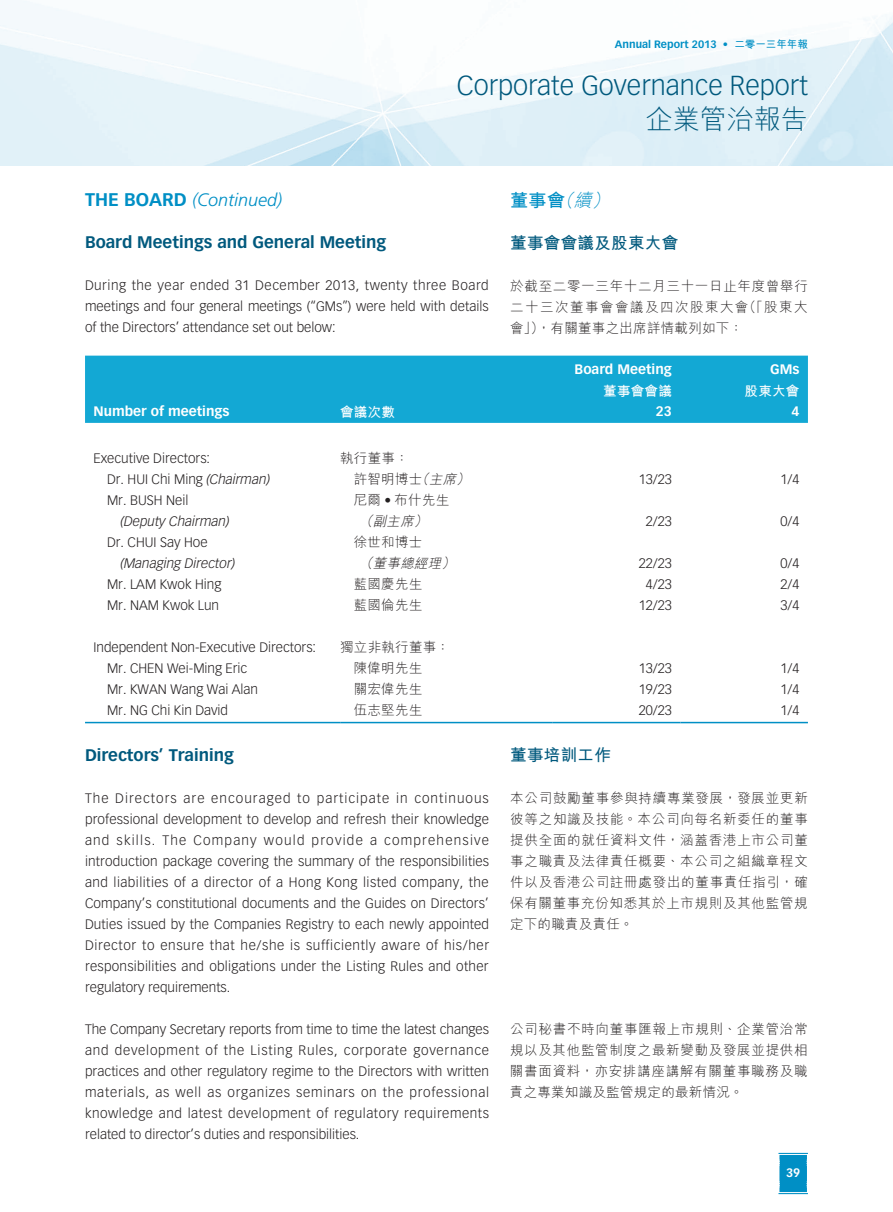
<style>
.page{position:relative;width:893px;height:1212px;background:#fff}
.page>*{position:absolute;margin:0;border:0;box-sizing:border-box;transform-origin:0 0}
.t1{font:300 27px "Vectora LT Std";color:#00597d}
.t2{font:300 27px "M Hei HK";color:#00597d}
.t3{font:italic 300 18px "Frutiger LT Std";color:#008fc5}
.t4{font:700 18px "M Hei HK";color:#008fc5}
.t5{font:700 16.5px "Vectora LT Std";color:#00597d}
.t6{font:700 16.5px "M Hei HK";letter-spacing:.02em;color:#00597d}
.t7{font:300 13.5px/21px "Vectora LT Std";color:#231f20;text-align:justify}
.t8{font:300 13.5px/21px "M Hei HK";letter-spacing:.05em;color:#231f20;text-align:justify}
.t9{font:700 13.5px "Vectora LT Std";color:#fff}
.t10{font:italic 300 13.5px "Vectora LT Std";color:#231f20}
.t11{font:700 13.5px "M Hei HK";letter-spacing:.02em;color:#fff}
.t12{font:italic 300 13.5px "M Hei HK";color:#231f20}
.t13{font:300 13.5px "M Hei HK";letter-spacing:.02em;color:#231f20}
.t14{font:700 12px "Vectora LT Std";color:#fff}
.t15{font:700 10.5px "Vectora LT Std";color:#008fc5}
.s1{font-family:"M Hei HK"}
.s2{font-family:"Vectora LT Std";font-weight:700;font-style:normal}
.s3{font-weight:300;font-style:italic}
.s4{font-style:italic}
.s5{font-family:"Vectora LT Std"}
</style>
<div class="page">
<img style="left:0;top:0;width:893px;height:166px">
<svg style="left:779px;top:1155px;width:28px;height:37px"></svg>
<hr style="left:778px;top:1193px;width:30px;height:1px;background:#008fc5">
<hr style="left:778px;top:1153px;width:30px;height:1px;background:#008fc5">
<div style="left:85px;top:356px;width:723px;height:67px;background:#13a8d4"></div>
<hr style="left:85px;top:722px;width:255px;height:1px;background:#008fc5">
<hr style="left:340px;top:722px;width:213px;height:1px;background:#008fc5">
<hr style="left:553px;top:722px;width:127px;height:1px;background:#008fc5">
<hr style="left:680px;top:722px;width:128px;height:1px;background:#008fc5">
<p class="t15" style="left:615px;top:38px;width:195px">Annual Report 2013 • <span class="s1">二零一三年年報</span></p>
<h1 class="t1" style="left:457px;top:70px;width:353px">Corporate Governance Report</h1>
<h1 class="t2" style="left:646px;top:106px;width:163px">企業管治報告</h1>
<h2 class="t3" style="left:85px;top:190px;width:199px"><span class="s2">THE BOARD</span> (Continued)</h2>
<p class="t5" style="left:85px;top:232px;width:303px">Board Meetings and General Meeting</p>
<p class="t7" style="left:85px;top:275px;width:405px">During the year ended 31 December 2013, twenty three Board meetings and four general meetings (“GMs”) were held with details of the Directors’ attendance set out below:</p>
<h2 class="t4" style="left:510px;top:188px;width:105px">董事會<span class="s3">（續）</span></h2>
<p class="t6" style="left:510px;top:231px;width:169px">董事會會議及股東大會</p>
<p class="t8" style="left:510px;top:276px;width:299px">於截至二零一三年十二月三十一日止年度曾舉行二十三次董事會會議及四次股東大會（「股東大會」），有關董事之出席詳情載列如下：</p>
<p class="t9" style="left:575px;top:361px;width:99px">Board Meeting</p>
<p class="t9" style="left:770px;top:361px;width:31px">GMs</p>
<p class="t11" style="left:603px;top:381px;width:70px">董事會會議</p>
<p class="t11" style="left:745px;top:381px;width:56px">股東大會</p>
<p class="t9" style="left:94px;top:403px;width:137px">Number of meetings</p>
<p class="t11" style="left:340px;top:402px;width:56px">會議次數</p>
<p class="t9" style="left:656px;top:403px;width:17px">23</p>
<p class="t9" style="left:791px;top:403px;width:9px">4</p>
<p class="t7" style="left:94px;top:447px;width:118px">Executive Directors:</p>
<p class="t8" style="left:340px;top:447px;width:70px">執行董事：</p>
<p class="t7" style="left:107px;top:468px;width:165px">Dr. HUI Chi Ming <span class="s4">(Chairman)</span></p>
<p class="t8" style="left:354px;top:468px;width:120px">許智明博士<span class="s4">（主席）</span></p>
<p class="t7" style="left:639px;top:468px;width:35px">13/23</p>
<p class="t7" style="left:780px;top:468px;width:21px">1/4</p>
<p class="t7" style="left:107px;top:489px;width:83px">Mr. BUSH Neil</p>
<p class="t8" style="left:354px;top:489px;width:97px">尼爾 <span class="s5">•</span> 布什先生</p>
<p class="t10" style="left:121px;top:513px;width:111px">(Deputy Chairman)</p>
<p class="t12" style="left:359px;top:514px;width:72px">（副主席）</p>
<p class="t7" style="left:646px;top:510px;width:28px">2/23</p>
<p class="t7" style="left:780px;top:510px;width:21px">0/4</p>
<p class="t7" style="left:107px;top:531px;width:102px">Dr. CHUI Say Hoe</p>
<p class="t10" style="left:121px;top:555px;width:116px">(Managing Director)</p>
<p class="t8" style="left:354px;top:531px;width:70px">徐世和博士</p>
<p class="t12" style="left:359px;top:556px;width:100px">（董事總經理）</p>
<p class="t7" style="left:639px;top:552px;width:35px">22/23</p>
<p class="t7" style="left:780px;top:552px;width:21px">0/4</p>
<p class="t7" style="left:107px;top:573px;width:116px">Mr. LAM Kwok Hing</p>
<p class="t8" style="left:354px;top:573px;width:70px">藍國慶先生</p>
<p class="t7" style="left:646px;top:573px;width:28px">4/23</p>
<p class="t7" style="left:780px;top:573px;width:21px">2/4</p>
<p class="t7" style="left:107px;top:594px;width:114px">Mr. NAM Kwok Lun</p>
<p class="t8" style="left:354px;top:594px;width:70px">藍國倫先生</p>
<p class="t7" style="left:639px;top:594px;width:35px">12/23</p>
<p class="t7" style="left:780px;top:594px;width:21px">3/4</p>
<p class="t7" style="left:94px;top:636px;width:224px">Independent Non-Executive Directors:</p>
<p class="t13" style="left:340px;top:640px;width:111px">獨立非執行董事：</p>
<p class="t7" style="left:107px;top:657px;width:142px">Mr. CHEN Wei-Ming Eric</p>
<p class="t8" style="left:354px;top:657px;width:70px">陳偉明先生</p>
<p class="t7" style="left:639px;top:657px;width:35px">13/23</p>
<p class="t7" style="left:780px;top:657px;width:21px">1/4</p>
<p class="t7" style="left:107px;top:678px;width:153px">Mr. KWAN Wang Wai Alan</p>
<p class="t8" style="left:354px;top:678px;width:70px">關宏偉先生</p>
<p class="t7" style="left:639px;top:678px;width:35px">19/23</p>
<p class="t7" style="left:780px;top:678px;width:21px">1/4</p>
<p class="t7" style="left:107px;top:699px;width:123px">Mr. NG Chi Kin David</p>
<p class="t8" style="left:354px;top:699px;width:70px">伍志堅先生</p>
<p class="t7" style="left:639px;top:699px;width:35px">20/23</p>
<p class="t7" style="left:780px;top:699px;width:21px">1/4</p>
<p class="t5" style="left:85px;top:745px;width:150px">Directors’ Training</p>
<p class="t7" style="left:85px;top:788px;width:406px">The Directors are encouraged to participate in continuous professional development to develop and refresh their knowledge and skills. The Company would provide a comprehensive introduction package covering the summary of the responsibilities and liabilities of a director of a Hong Kong listed company, the Company’s constitutional documents and the Guides on Directors’ Duties issued by the Companies Registry to each newly appointed Director to ensure that he/she is sufficiently aware of his/her responsibilities and obligations under the Listing Rules and other regulatory requirements.</p>
<p class="t7" style="left:85px;top:1019px;width:406px">The Company Secretary reports from time to time the latest changes and development of the Listing Rules, corporate governance practices and other regulatory regime to the Directors with written materials, as well as organizes seminars on the professional knowledge and latest development of regulatory requirements related to director’s duties and responsibilities.</p>
<p class="t6" style="left:510px;top:743px;width:102px">董事培訓工作</p>
<p class="t8" style="left:510px;top:787px;width:299px">本公司鼓勵董事參與持續專業發展，發展並更新彼等之知識及技能。本公司向每名新委任的董事提供全面的就任資料文件，涵蓋香港上市公司董事之職責及法律責任概要、本公司之組織章程文件以及香港公司註冊處發出的董事責任指引，確保有關董事充份知悉其於上市規則及其他監管規定下的職責及責任。</p>
<p class="t8" style="left:510px;top:1018px;width:299px">公司秘書不時向董事匯報上市規則、企業管治常規以及其他監管制度之最新變動及發展並提供相關書面資料，亦安排講座講解有關董事職務及職責之專業知識及監管規定的最新情況。</p>
<p class="t14" style="left:786px;top:1166px;width:16px">39</p>
</div>
